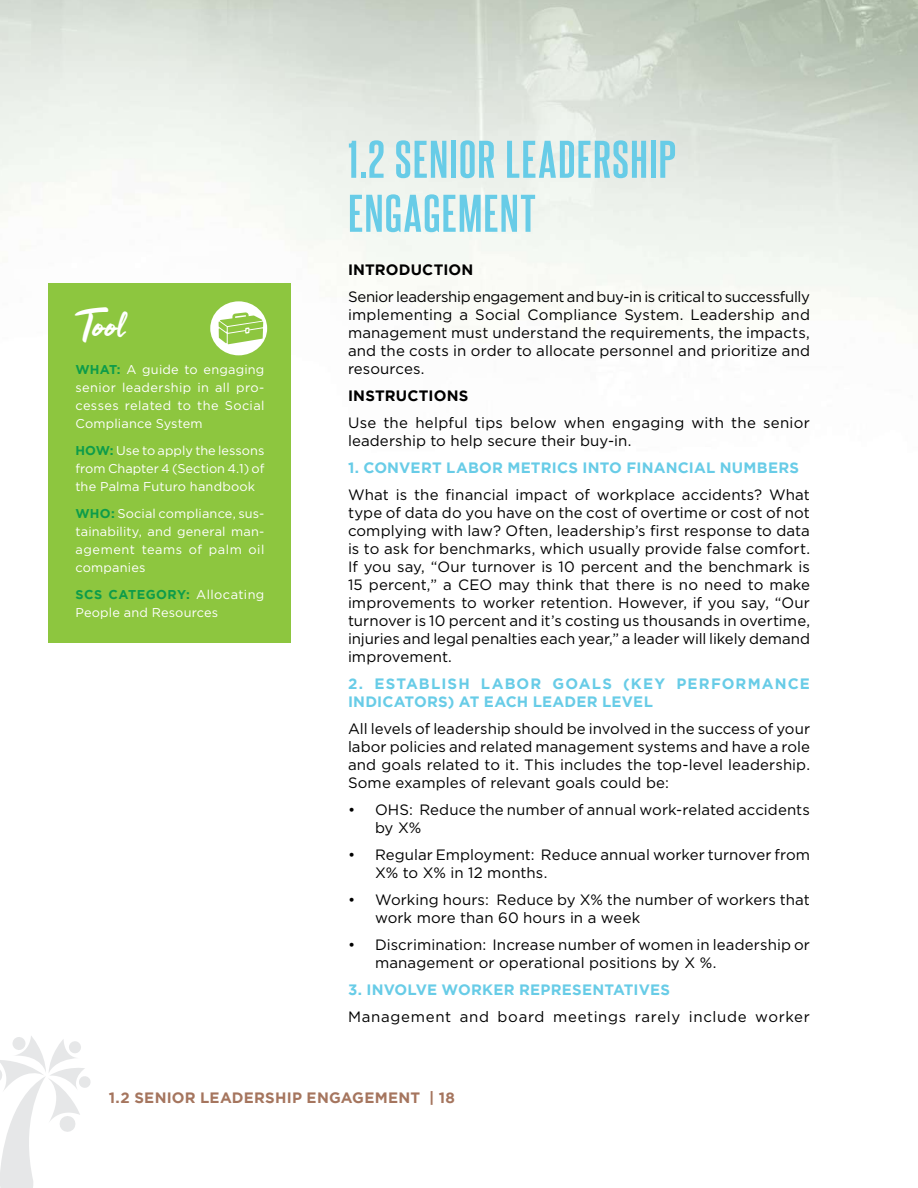
<style>
.page{position:relative;width:918px;height:1188px;background:#fff}
.page>*{position:absolute;margin:0;border:0;box-sizing:border-box;transform-origin:0 0}
.t1{font:700 45px/54px "Steelfish Rg";letter-spacing:.02em;color:#68cce7;scale:1.2 1}
.t2{font:45px "Mak Dah";color:#fff}
.t3{font:15px/18px "Gotham";letter-spacing:.005em;color:#000}
.t4{font:700 15px "Gotham";letter-spacing:.015em;color:#68cce7}
.t5{font:700 15px/18px "Gotham";letter-spacing:.06em;color:#68cce7}
.t6{font:15px "Gotham";letter-spacing:.045em;color:#000}
.t7{font:700 15px "Gotham";letter-spacing:.015em;color:#a5755e}
.t8{font:700 15px "Gotham";letter-spacing:.015em;color:#000}
.t9{font:12.75px/18px "Gotham";letter-spacing:.015em;color:#fff;text-align:justify}
.s1{font-weight:700;color:#0d9c4a}
</style>
<div class="page">
<img style="left:0;top:0;width:918px;height:328px">
<div style="left:48px;top:284px;width:243px;height:360px;background:#8dc63f"></div>
<div style="left:210px;top:301px;width:57px;height:54px;background:#fff;border-radius:50%"></div>
<svg style="left:219px;top:312px;width:44px;height:32px"></svg>
<svg style="left:0;top:1036px;width:91px;height:152px"></svg>
<h1 class="t2" style="left:75px;top:301px;width:51px">Tool</h1>
<p class="t9" style="left:75px;top:360px;width:191px"><span class="s1">WHAT:</span> A guide to engaging senior leadership in all pro&shy;cesses related to the Social Compliance System</p>
<p class="t9" style="left:75px;top:441px;width:190px"><span class="s1">HOW:</span> Use to apply the lessons from Chapter 4 (Section 4.1) of the Palma Futuro handbook</p>
<p class="t9" style="left:75px;top:504px;width:191px"><span class="s1">WHO:</span> Social compliance, sus&shy;tainability, and general man&shy;agement teams of palm oil companies</p>
<p class="t9" style="left:75px;top:585px;width:191px"><span class="s1">SCS CATEGORY:</span> Allocating<br>People and Resources</p>
<h1 class="t1" style="left:348px;top:129px;width:275px">1.2 SENIOR LEADERSHIP<br>ENGAGEMENT</h1>
<p class="t8" style="left:348px;top:261px;width:127px">INTRODUCTION</p>
<p class="t3" style="left:348px;top:287px;width:464px;text-align:justify">Senior leadership engagement and buy-in is critical to successfully implementing a Social Compliance System. Leadership and management must understand the requirements, the impacts, and the costs in order to allocate personnel and prioritize and resources.</p>
<p class="t8" style="left:348px;top:387px;width:122px">INSTRUCTIONS</p>
<p class="t3" style="left:348px;top:413px;width:463px">Use the helpful tips below when engaging with the senior leadership to help secure their buy-in.</p>
<p class="t4" style="left:348px;top:459px;width:453px">1. CONVERT LABOR METRICS INTO FINANCIAL NUMBERS</p>
<p class="t3" style="left:348px;top:485px;width:464px;text-align:justify">What is the financial impact of workplace accidents? What type of data do you have on the cost of overtime or cost of not complying with law? Often, leadership’s first response to data is to ask for benchmarks, which usually provide false comfort.<br>If you say, “Our turnover is 10 percent and the benchmark is 15 percent,” a CEO may think that there is no need to make improvements to worker retention. However, if you say, “Our turnover is 10 percent and it’s costing us thousands in overtime, injuries and legal penalties each year,” a leader will likely demand improvement.</p>
<p class="t5" style="left:348px;top:674px;width:463px">2. ESTABLISH LABOR GOALS (KEY PERFORMANCE<br>INDICATORS) AT EACH LEADER LEVEL</p>
<p class="t3" style="left:348px;top:719px;width:464px;text-align:justify">All levels of leadership should be involved in the success of your labor policies and related management systems and have a role and goals related to it. This includes the top-level leadership.<br>Some examples of relevant goals could be:</p>
<p class="t3" style="left:375px;top:800px;width:437px;text-indent:-27px">• OHS: Reduce the number of annual work-related accidents by X%</p>
<p class="t3" style="left:375px;top:845px;width:437px;text-indent:-27px">• Regular Employment: Reduce annual worker turnover from<br>X% to X% in 12 months.</p>
<p class="t3" style="left:375px;top:890px;width:437px;text-indent:-27px">• Working hours: Reduce by X% the number of workers that work more than 60 hours in a week</p>
<p class="t3" style="left:375px;top:935px;width:437px;text-indent:-27px">• Discrimination: Increase number of women in leadership or management or operational positions by X %.</p>
<p class="t4" style="left:348px;top:981px;width:323px">3. INVOLVE WORKER REPRESENTATIVES</p>
<p class="t6" style="left:348px;top:1007px;width:463px">Management and board meetings rarely include worker</p>
<p class="t7" style="left:109px;top:1089px;width:348px">1.2 SENIOR LEADERSHIP ENGAGEMENT | 18</p>
</div>
